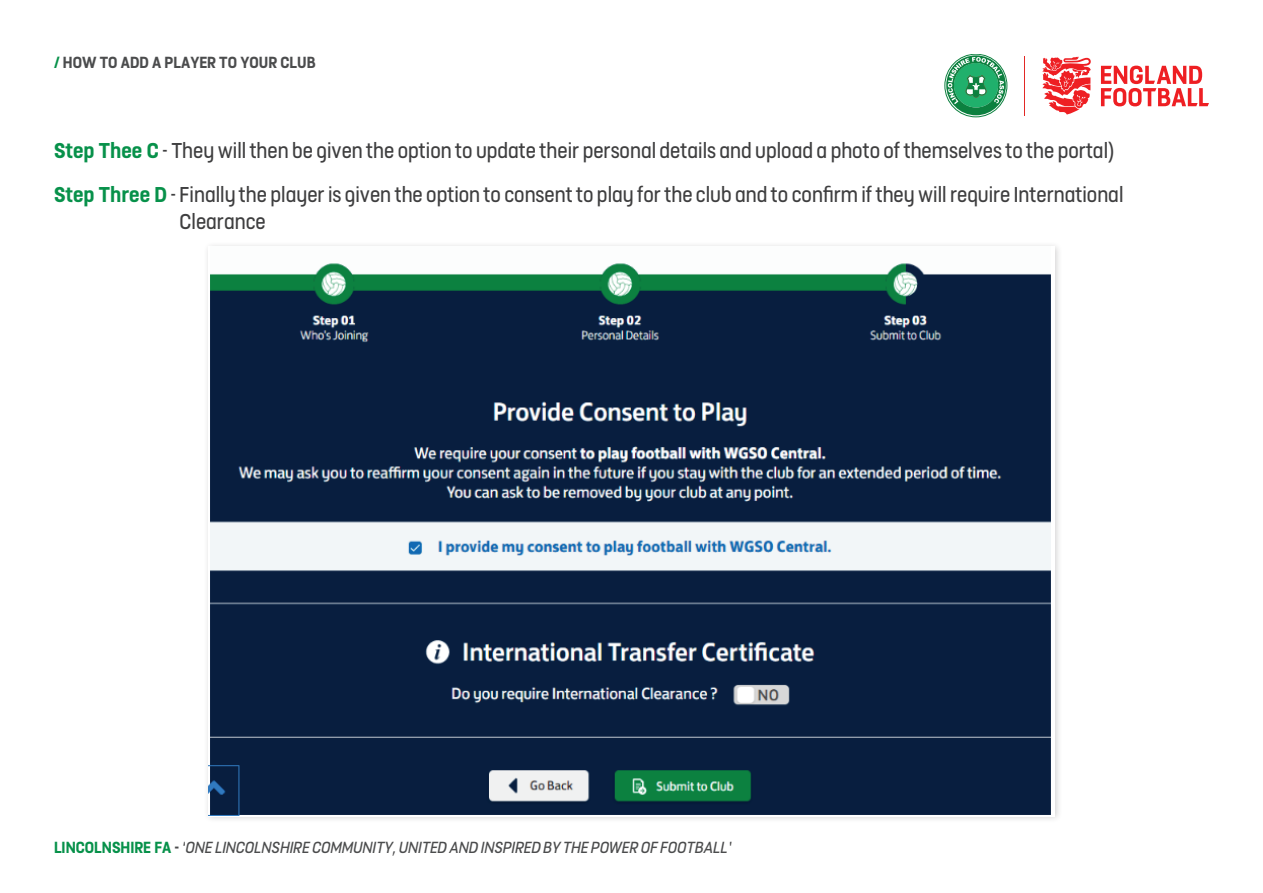
<style>
.page{position:relative;width:1263px;height:893px;background:#fff}
.page>*{position:absolute;margin:0;border:0;box-sizing:border-box;transform-origin:0 0}
.t1{font:24px/44.7px "FS Dillon";color:#3e3e3f}
.t2{font:italic 18px "FS Dillon";color:#4b4c4d}
.t3{font:700 18px "FS Dillon";color:#4b4c4d}
.s1{color:#07914a}
.s2{font-weight:700;color:#07914a}
.s3{font-weight:700;font-style:normal;color:#07914a}
.s4{font-weight:700;font-style:normal}
</style>
<div class="page">
<svg style="left:946px;top:55px;width:60px;height:60px"></svg>
<hr style="left:1024px;top:56px;width:1px;height:60px;background:#e22825">
<svg style="left:1042px;top:57px;width:49px;height:58px"></svg>
<svg style="left:1101px;top:66px;width:108px;height:40px"></svg>
<div style="left:203px;top:241px;width:860px;height:583px;background:#231f20;opacity:.2"></div>
<img style="left:208px;top:246px;width:847px;height:570px">
<p class="t3" style="left:54px;top:50px;width:263px"><span class="s1">/</span> HOW TO ADD A PLAYER TO YOUR CLUB</p>
<p class="t1" style="left:54px;top:126px;width:1071px"><span class="s2">Step Thee C</span> - They will then be given the option to update their personal details and upload a photo of themselves to the portal)<br><span class="s2">Step Three D</span> - Finally the player is given the option to consent to play for the club and to confirm if they will require International</p>
<p class="t1" style="left:180px;top:198px;width:88px">Clearance</p>
<p class="t2" style="left:54px;top:836px;width:680px"><span class="s3">LINCOLNSHIRE FA</span> <span class="s4">-</span> ‘ONE LINCOLNSHIRE COMMUNITY, UNITED AND INSPIRED BY THE POWER OF FOOTBALL’</p>
</div>
